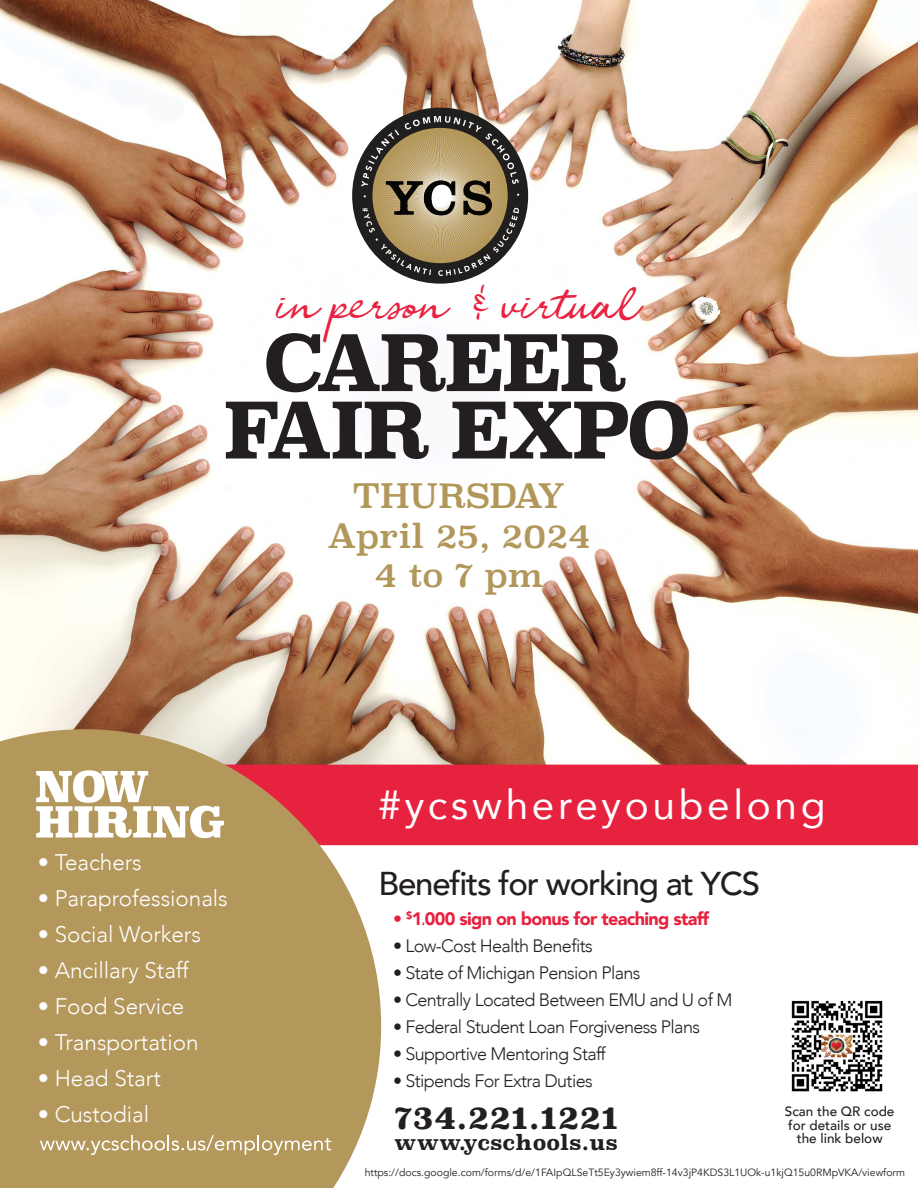
<style>
.page{position:relative;width:918px;height:1188px;background:#fff}
.page>*{position:absolute;margin:0;border:0;box-sizing:border-box;transform-origin:0 0}
.t1{font:45px "Jelytta";color:#e82240}
.t2{font:40.5px "Avenir";letter-spacing:.09em;color:#fff}
.t3{font:33px "Superclarendon";color:#b2975b}
.t4{font:500 33px "Avenir";letter-spacing:-.035em;color:#231f20}
.t5{font:700 31.5px "Superclarendon";letter-spacing:.01em;color:#231f20}
.t6{font:300 22.5px "Avenir";letter-spacing:-.005em;color:#fff}
.t7{font:700 21px "Superclarendon";letter-spacing:.01em;color:#231f20}
.t8{font:300 18px "Avenir";letter-spacing:-.035em;color:#231f20}
.t9{font:900 18px "Avenir";letter-spacing:-.035em;color:#e7223f}
.t10{font:500 13.5px "Avenir";color:#231f20}
.t11{font:10.5px "Avenir";color:#231f20}
.s1{font-size:10.5px}
</style>
<div class="page">
<img style="left:0;top:0;width:918px;height:765px">
<svg style="left:381px;top:845px;width:534px;height:1px"></svg>
<div style="left:381px;top:765px;width:537px;height:80px;background:#e7223f"></div>
<svg style="left:0;top:729px;width:381px;height:459px;background:#b89461"></svg>
<svg style="left:40px;top:1135px;width:291px;height:20px;background:#c0aa79"></svg>
<svg style="left:36px;top:770px;width:188px;height:68px"></svg>
<svg style="left:266px;top:333px;width:359px;height:59px"></svg>
<svg style="left:226px;top:402px;width:203px;height:57px"></svg>
<svg style="left:452px;top:400px;width:236px;height:60px"></svg>
<div style="left:352px;top:108px;width:176px;height:176px;background:#211e1e;border-radius:50%"></div>
<svg style="left:361px;top:116px;width:158px;height:160px"></svg>
<img style="left:791px;top:1000px;width:92px;height:92px">
<p class="t1" style="left:277px;top:278px;width:365px">in person &amp; virtual</p>
<p class="t3" style="left:353px;top:474px;width:214px">THURSDAY</p>
<p class="t3" style="left:328px;top:513px;width:264px">April 25, 2024</p>
<p class="t3" style="left:375px;top:553px;width:170px">4 to 7 pm</p>
<p class="t6" style="left:38px;top:849px;width:106px">• Teachers</p>
<p class="t6" style="left:38px;top:885px;width:192px">• Paraprofessionals</p>
<p class="t6" style="left:38px;top:921px;width:165px">• Social Workers</p>
<p class="t6" style="left:38px;top:957px;width:153px">• Ancillary Staff</p>
<p class="t6" style="left:38px;top:993px;width:148px">• Food Service</p>
<p class="t6" style="left:38px;top:1029px;width:162px">• Transportation</p>
<p class="t6" style="left:38px;top:1065px;width:125px">• Head Start</p>
<p class="t6" style="left:38px;top:1101px;width:113px">• Custodial</p>
<p class="t2" style="left:379px;top:773px;width:448px">#ycswhereyoubelong</p>
<p class="t4" style="left:379px;top:855px;width:383px">Benefits for working at YCS</p>
<p class="t9" style="left:393px;top:904px;width:318px">• <sup>$</sup>1<span class="s1">,</span>000 sign on bonus for teaching staff</p>
<p class="t8" style="left:393px;top:936px;width:201px">• Low-Cost Health Benefits</p>
<p class="t8" style="left:393px;top:963px;width:249px">• State of Michigan Pension Plans</p>
<p class="t8" style="left:393px;top:990px;width:341px">• Centrally Located Between EMU and U of M</p>
<p class="t8" style="left:393px;top:1017px;width:308px">• Federal Student Loan Forgiveness Plans</p>
<p class="t8" style="left:393px;top:1044px;width:214px">• Supportive Mentoring Staff</p>
<p class="t8" style="left:393px;top:1071px;width:201px">• Stipends For Extra Duties</p>
<p class="t5" style="left:394px;top:1094px;width:226px">734.221.1221</p>
<p class="t7" style="left:394px;top:1127px;width:225px">www.ycschools.us</p>
<p class="t10" style="left:785px;top:1100px;width:111px">Scan the QR code</p>
<p class="t10" style="left:788px;top:1113px;width:105px">for details or use</p>
<p class="t10" style="left:797px;top:1127px;width:87px">the link below</p>
<p class="t11" style="left:365px;top:1166px;width:542px">https://docs.google.com/forms/d/e/1FAIpQLSeTt5Ey3ywiem8ff-14v3jP4KDS3L1UOk-u1kjQ15u0RMpVKA/viewform</p>
</div>
